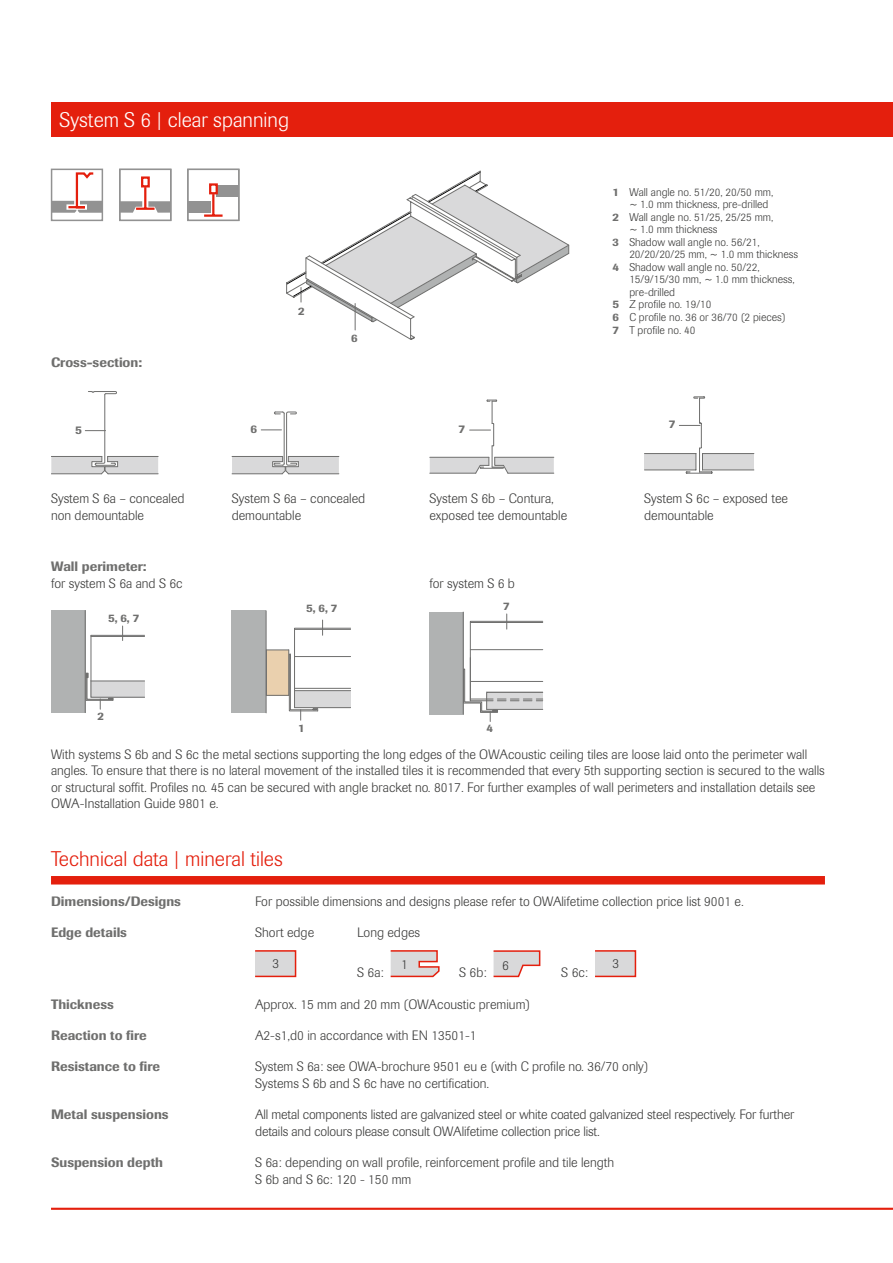
<style>
.page{position:relative;width:893px;height:1263px;background:#fff}
.page>*{position:absolute;margin:0;border:0;box-sizing:border-box;transform-origin:0 0}
.t1{font:300 21px "Imago Pro";color:#e41f0d}
.t2{font:300 21px "Imago Pro";color:#fff}
.t3{font:300 13.5px/16.5px "Imago Pro";color:#3b3b3a}
.t4{font:500 13.5px "Imago Pro";color:#6f6f6e}
.t5{font:500 11.55px "Imago Pro";color:#6f6f6e}
.t6{font:300 11.25px "Imago Pro";color:#3b3b3a}
.t7{font:500 11.25px "Imago Pro";color:#6f6f6e}
.s1{font-weight:500;color:#6f6f6e}
</style>
<div class="page">
<div style="left:51px;top:102px;width:842px;height:34px;background:#e41f0d"></div>
<div style="left:51px;top:876px;width:774px;height:8px;background:#e41f0d"></div>
<div style="left:255px;top:951px;width:41px;height:25px;background:#d9d9da"></div>
<div style="left:255px;top:950px;width:41px;height:27px;border:2px solid #e41f0d"></div>
<svg style="left:391px;top:950px;width:49px;height:27px"></svg>
<svg style="left:494px;top:950px;width:46px;height:27px"></svg>
<div style="left:595px;top:951px;width:40px;height:25px;background:#d9d9da"></div>
<div style="left:595px;top:950px;width:41px;height:27px;border:2px solid #e41f0d"></div>
<hr style="left:51px;top:1208px;width:842px;height:2px;background:#e41f0d">
<svg style="left:119px;top:169px;width:52px;height:52px"></svg>
<svg style="left:190px;top:183px;width:47px;height:34px"></svg>
<div style="left:187px;top:169px;width:53px;height:52px;border:2px solid #929292"></div>
<svg style="left:54px;top:172px;width:46px;height:41px"></svg>
<div style="left:51px;top:169px;width:52px;height:52px;border:2px solid #929292"></div>
<svg style="left:286px;top:170px;width:284px;height:170px"></svg>
<svg style="left:51px;top:391px;width:107px;height:84px"></svg>
<svg style="left:232px;top:412px;width:107px;height:63px"></svg>
<hr style="left:430px;top:473px;width:46px;height:1px;background:#6f6f6e">
<hr style="left:508px;top:473px;width:46px;height:1px;background:#6f6f6e">
<svg style="left:430px;top:400px;width:124px;height:73px"></svg>
<svg style="left:644px;top:396px;width:110px;height:77px"></svg>
<div style="left:51px;top:610px;width:34px;height:103px;background:#b0b2b2"></div>
<hr style="left:85px;top:610px;width:1px;height:103px;background:#6f6f6e">
<svg style="left:85px;top:626px;width:60px;height:83px"></svg>
<div style="left:232px;top:611px;width:34px;height:102px;background:#b0b2b2"></div>
<hr style="left:266px;top:611px;width:1px;height:102px;background:#6f6f6e">
<svg style="left:266px;top:620px;width:85px;height:100px"></svg>
<div style="left:429px;top:612px;width:34px;height:102px;background:#b0b2b2"></div>
<hr style="left:463px;top:612px;width:1px;height:102px;background:#6f6f6e">
<svg style="left:463px;top:614px;width:80px;height:107px"></svg>
<h1 class="t2" style="left:60px;top:106px;width:231px">System S 6 | clear spanning</h1>
<p class="t4" style="left:51px;top:354px;width:93px">Cross-section:</p>
<p class="t7" style="left:298px;top:304px;width:8px">2</p>
<p class="t7" style="left:351px;top:330px;width:8px">6</p>
<p class="t5" style="left:75px;top:423px;width:8px">5</p>
<p class="t5" style="left:251px;top:422px;width:8px">6</p>
<p class="t5" style="left:458px;top:422px;width:8px">7</p>
<p class="t6" style="left:612px;top:184px;width:163px"><span class="s1">1</span> Wall angle no. 51/20, 20/50 mm,</p>
<p class="t6" style="left:629px;top:197px;width:141px">~ 1.0 mm thickness, pre-drilled</p>
<p class="t6" style="left:612px;top:209px;width:163px"><span class="s1">2</span> Wall angle no. 51/25, 25/25 mm,</p>
<p class="t6" style="left:629px;top:222px;width:90px">~ 1.0 mm thickness</p>
<p class="t6" style="left:612px;top:234px;width:149px"><span class="s1">3</span> Shadow wall angle no. 56/21,</p>
<p class="t6" style="left:629px;top:247px;width:170px">20/20/20/25 mm, ~ 1.0 mm thickness</p>
<p class="t6" style="left:612px;top:259px;width:149px"><span class="s1">4</span> Shadow wall angle no. 50/22,</p>
<p class="t6" style="left:629px;top:272px;width:167px">15/9/15/30 mm, ~ 1.0 mm thickness,</p>
<p class="t6" style="left:629px;top:284px;width:47px">pre-drilled</p>
<p class="t6" style="left:612px;top:297px;width:101px"><span class="s1">5</span> Z profile no. 19/10</p>
<p class="t6" style="left:612px;top:310px;width:175px"><span class="s1">6</span> C profile no. 36 or 36/70 (2 pieces)</p>
<p class="t6" style="left:612px;top:322px;width:85px"><span class="s1">7</span> T profile no. 40</p>
<p class="t5" style="left:669px;top:416px;width:8px">7</p>
<p class="t3" style="left:51px;top:490px;width:135px">System S 6a – concealed non demountable</p>
<p class="t3" style="left:429px;top:490px;width:139px">System S 6b – Contura, exposed tee demountable</p>
<p class="t3" style="left:644px;top:490px;width:145px">System S 6c – exposed tee demountable</p>
<p class="t4" style="left:51px;top:558px;width:97px">Wall perimeter:</p>
<p class="t3" style="left:51px;top:575px;width:133px">for system S 6a and S 6c</p>
<p class="t3" style="left:429px;top:575px;width:87px">for system S 6 b</p>
<p class="t3" style="left:232px;top:490px;width:135px">System S 6a – concealed demountable</p>
<p class="t7" style="left:108px;top:611px;width:33px">5, 6, 7</p>
<p class="t7" style="left:97px;top:709px;width:8px">2</p>
<p class="t7" style="left:306px;top:601px;width:33px">5, 6, 7</p>
<p class="t7" style="left:298px;top:721px;width:8px">1</p>
<p class="t7" style="left:503px;top:599px;width:8px">7</p>
<p class="t7" style="left:487px;top:721px;width:8px">4</p>
<p class="t3" style="left:51px;top:745px;width:775px">With systems S 6b and S 6c the metal sections supporting the long edges of the OWAcoustic ceiling tiles are loose laid onto the perimeter wall angles. To ensure that there is no lateral movement of the installed tiles it is recommended that every 5th supporting section is secured to the walls or structural soffit. Profiles no. 45 can be secured with angle bracket no. 8017. For further examples of wall perimeters and installation details see OWA-Installation Guide 9801 e.</p>
<h1 class="t1" style="left:51px;top:845px;width:233px">Technical data | mineral tiles</h1>
<p class="t4" style="left:51px;top:892px;width:132px">Dimensions/Designs</p>
<p class="t3" style="left:255px;top:893px;width:490px">For possible dimensions and designs please refer to OWAlifetime collection price list 9001 e.</p>
<p class="t4" style="left:51px;top:924px;width:78px">Edge details</p>
<p class="t3" style="left:255px;top:924px;width:61px">Short edge</p>
<p class="t3" style="left:357px;top:924px;width:64px">Long edges</p>
<p class="t3" style="left:272px;top:955px;width:8px">3</p>
<p class="t3" style="left:357px;top:964px;width:28px">S 6a:</p>
<p class="t3" style="left:612px;top:955px;width:8px">3</p>
<p class="t3" style="left:401px;top:956px;width:8px">1</p>
<p class="t3" style="left:502px;top:956px;width:8px">6</p>
<p class="t3" style="left:459px;top:964px;width:29px">S 6b:</p>
<p class="t3" style="left:561px;top:964px;width:28px">S 6c:</p>
<p class="t4" style="left:51px;top:995px;width:64px">Thickness</p>
<p class="t3" style="left:255px;top:995px;width:277px">Approx. 15 mm and 20 mm (OWAcoustic premium)</p>
<p class="t4" style="left:51px;top:1026px;width:97px">Reaction to fire</p>
<p class="t3" style="left:255px;top:1027px;width:223px">A2-s1,d0 in accordance with EN 13501-1</p>
<p class="t4" style="left:51px;top:1058px;width:111px">Resistance to fire</p>
<p class="t3" style="left:255px;top:1058px;width:395px">System S 6a: see OWA-brochure 9501 eu e (with C profile no. 36/70 only)<br>Systems S 6b and S 6c have no certification.</p>
<p class="t4" style="left:51px;top:1106px;width:119px">Metal suspensions</p>
<p class="t3" style="left:255px;top:1106px;width:541px">All metal components listed are galvanized steel or white coated galvanized steel respectively. For further details and colours please consult OWAlifetime collection price list.</p>
<p class="t4" style="left:51px;top:1153px;width:114px">Suspension depth</p>
<p class="t3" style="left:255px;top:1154px;width:361px">S 6a: depending on wall profile, reinforcement profile and tile length<br>S 6b and S 6c: 120 - 150 mm</p>
</div>
